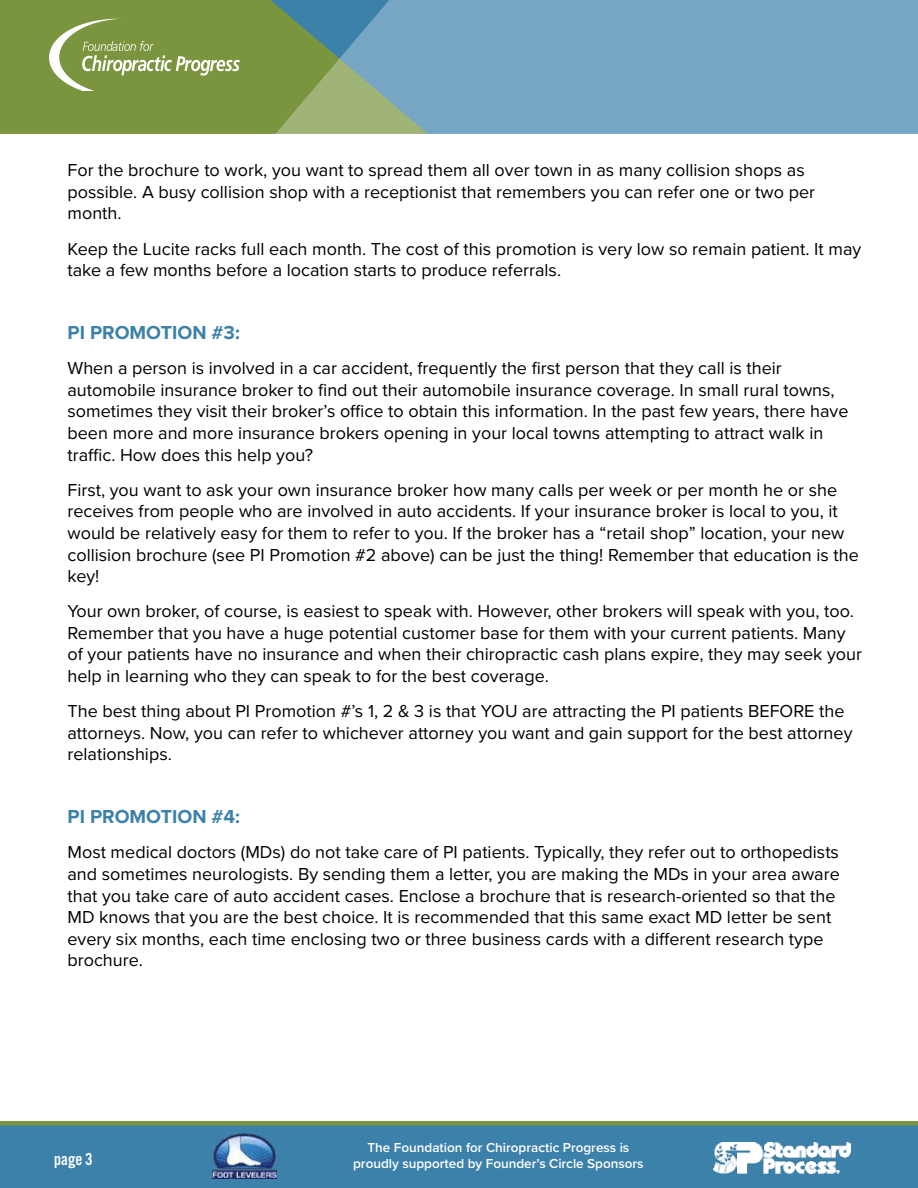
<style>
.page{position:relative;width:918px;height:1188px;background:#fff}
.page>*{position:absolute;margin:0;border:0;box-sizing:border-box;transform-origin:0 0}
.t1{font:700 19.5px "Proxima Nova";color:#3c81aa}
.t2{font:18px/21.6px "Proxima Nova";color:#000}
.t3{font:18px "Alternate Got No 3 D";color:#fff}
.t4{font:600 13.5px "Proxima Nova";color:#fff}
</style>
<div class="page">
<div style="left:0;top:1124px;width:918px;height:64px;background:#3c81aa"></div>
<img style="left:213px;top:1134px;width:63px;height:45px">
<img style="left:713px;top:1143px;width:137px;height:30px">
<div style="left:0;top:0;width:117px;height:134px;background:#7a953e"></div>
<svg style="left:117px;top:0;width:801px;height:134px;background:#77a2a7"></svg>
<svg style="left:49px;top:19px;width:191px;height:71px;background:#8ca358"></svg>
<hr style="left:0;top:1121px;width:918px;height:4px;background:#7a953e">
<p class="t2" style="left:68px;top:160px;width:749px">For the brochure to work, you want to spread them all over town in as many collision shops as possible. A busy collision shop with a receptionist that remembers you can refer one or two per month.</p>
<p class="t2" style="left:68px;top:238px;width:795px">Keep the Lucite racks full each month. The cost of this promotion is very low so remain patient. It may take a few months before a location starts to produce referrals.</p>
<p class="t1" style="left:68px;top:321px;width:174px">PI PROMOTION #3:</p>
<p class="t2" style="left:68px;top:358px;width:783px">When a person is involved in a car accident, frequently the first person that they call is their automobile insurance broker to find out their automobile insurance coverage. In small rural towns, sometimes they visit their broker’s office to obtain this information. In the past few years, there have been more and more insurance brokers opening in your local towns attempting to attract walk in traffic. How does this help you?</p>
<p class="t2" style="left:68px;top:479px;width:793px">First, you want to ask your own insurance broker how many calls per week or per month he or she receives from people who are involved in auto accidents. If your insurance broker is local to you, it would be relatively easy for them to refer to you. If the broker has a “retail shop” location, your new collision brochure (see PI Promotion #2 above) can be just the thing! Remember that education is the key!</p>
<p class="t2" style="left:68px;top:601px;width:796px">Your own broker, of course, is easiest to speak with. However, other brokers will speak with you, too.<br>Remember that you have a huge potential customer base for them with your current patients. Many of your patients have no insurance and when their chiropractic cash plans expire, they may seek your help in learning who they can speak to for the best coverage.</p>
<p class="t2" style="left:68px;top:701px;width:786px">The best thing about PI Promotion #’s 1, 2 &amp; 3 is that YOU are attracting the PI patients BEFORE the attorneys. Now, you can refer to whichever attorney you want and gain support for the best attorney relationships.</p>
<p class="t1" style="left:68px;top:805px;width:174px">PI PROMOTION #4:</p>
<p class="t2" style="left:68px;top:842px;width:774px">Most medical doctors (MDs) do not take care of PI patients. Typically, they refer out to orthopedists and sometimes neurologists. By sending them a letter, you are making the MDs in your area aware that you take care of auto accident cases. Enclose a brochure that is research-oriented so that the MD knows that you are the best choice. It is recommended that this same exact MD letter be sent every six months, each time enclosing two or three business cards with a different research type brochure.</p>
<p class="t4" style="left:367px;top:1139px;width:263px">The Foundation for Chiropractic Progress is</p>
<p class="t3" style="left:54px;top:1150px;width:40px">page 3</p>
<p class="t4" style="left:353px;top:1155px;width:292px">proudly supported by Founder’s Circle Sponsors</p>
</div>
